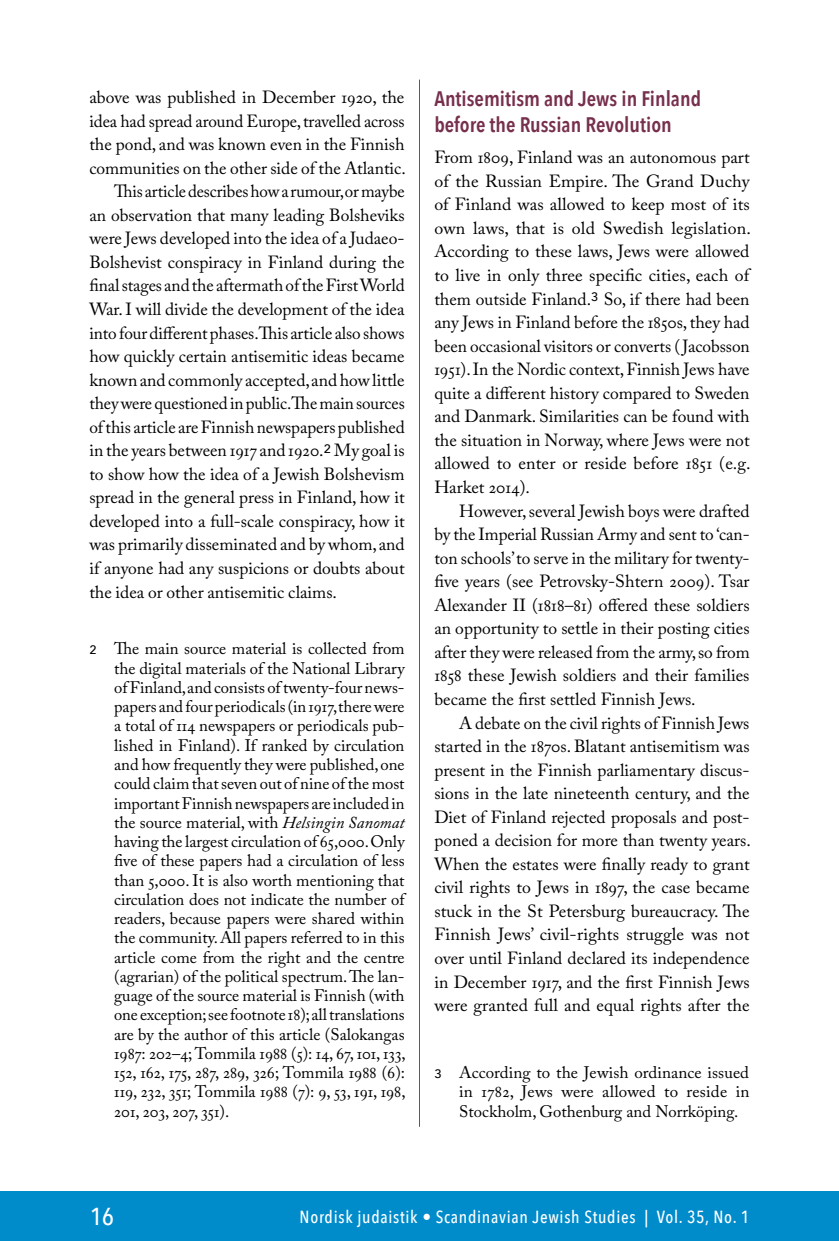
<style>
.page{position:relative;width:839px;height:1241px;background:#fff}
.page>*{position:absolute;margin:0;border:0;box-sizing:border-box;transform-origin:0 0}
.t1{font:500 24.5px "Avenir Next Condensed";color:#fff}
.t2{font:600 21px/26.2px "Avenir Next Condensed";color:#762f4c}
.t3{font:17.5px/23.6px "Adobe Caslon Pro";color:#000;text-align:justify}
.t4{font:500 17.5px "Avenir Next Condensed";letter-spacing:.04em;color:#fff}
.t5{font:16.62px/19.2px "Adobe Caslon Pro";color:#000;text-align:justify}
.s1{font-family:"Avenir Next";font-weight:500;font-size:12.25px}
.s2{font-style:italic}
</style>
<div class="page">
<hr style="left:419px;top:80px;width:1px;height:1046px;background:#4f529f">
<div style="left:0;top:1191px;width:838px;height:49px;background:#008bcb"></div>
<p class="t3" style="left:89px;top:85px;width:316px">above was published in December 1920, the</p>
<p class="t3" style="left:89px;top:109px;width:316px">idea had spread around Europe, travelled across</p>
<p class="t3" style="left:89px;top:132px;width:316px">the pond, and was known even in the Finnish</p>
<p class="t3" style="left:89px;top:156px;width:318px">communities on the other side of the Atlantic.</p>
<p class="t3" style="left:114px;top:179px;width:292px">This article describes how a rumour, or maybe</p>
<p class="t3" style="left:89px;top:203px;width:316px">an observation that many leading Bolsheviks</p>
<p class="t3" style="left:89px;top:226px;width:316px">were Jews developed into the idea of a Judaeo-</p>
<p class="t3" style="left:89px;top:250px;width:317px">Bolshevist conspiracy in Finland during the</p>
<p class="t3" style="left:89px;top:273px;width:317px">final stages and the aftermath of the First World</p>
<p class="t3" style="left:89px;top:297px;width:316px">War. I will divide the development of the idea</p>
<p class="t3" style="left:89px;top:320px;width:316px">into four different phases. This article also shows</p>
<p class="t3" style="left:89px;top:344px;width:317px">how quickly certain antisemitic ideas became</p>
<p class="t3" style="left:89px;top:368px;width:317px">known and commonly accepted, and how little</p>
<p class="t3" style="left:89px;top:391px;width:317px">they were questioned in public. The main sources</p>
<p class="t3" style="left:89px;top:415px;width:317px">of this article are Finnish newspapers published</p>
<p class="t3" style="left:89px;top:438px;width:316px">in the years between 1917 and 1920.<sup>2</sup> My goal is</p>
<p class="t3" style="left:89px;top:462px;width:316px">to show how the idea of a Jewish Bolshevism</p>
<p class="t3" style="left:89px;top:485px;width:317px">spread in the general press in Finland, how it</p>
<p class="t3" style="left:89px;top:509px;width:317px">developed into a full-scale conspiracy, how it</p>
<p class="t3" style="left:89px;top:532px;width:317px">was primarily disseminated and by whom, and</p>
<p class="t3" style="left:89px;top:556px;width:317px">if anyone had any suspicions or doubts about</p>
<p class="t3" style="left:89px;top:579px;width:249px">the idea or other antisemitic claims.</p>
<p class="t5" style="left:114px;top:639px;width:293px;text-indent:-25px"><span class="s1">2</span> The main source material is collected from the digital materials of the National Library of Finland, and consists of twenty-four news&shy;papers and four periodicals (in 1917, there were a total of 114 newspapers or periodicals pub&shy;lished in Finland). If ranked by circulation and how frequently they were published, one could claim that seven out of nine of the most important Finnish newspapers are included in the source material, with <span class="s2">Helsingin Sanomat </span>having the largest circulation of 65,000. Only five of these papers had a circulation of less than 5,000. It is also worth mentioning that circulation does not indicate the number of readers, because papers were shared within the community. All papers referred to in this article come from the right and the centre (agrarian) of the political spectrum. The lan&shy;guage of the source material is Finnish (with one exception; see footnote 18); all translations are by the author of this article (Salokangas 1987: 202–4; Tommila 1988 (5): 14, 67, 101, 133, 152, 162, 175, 287, 289, 326; Tommila 1988 (6):<br>119, 232, 351; Tommila 1988 (7): 9, 53, 191, 198, 201, 203, 207, 351).</p>
<p class="t2" style="left:434px;top:85px;width:268px">Antisemitism and Jews in Finland before the Russian Revolution</p>
<p class="t3" style="left:434px;top:145px;width:318px">From 1809, Finland was an autonomous part of the Russian Empire. The Grand Duchy of Finland was allowed to keep most of its own laws, that is old Swedish legislation.<br>According to these laws, Jews were allowed to live in only three specific cities, each of them outside Finland.<sup>3</sup> So, if there had been any Jews in Finland before the 1850s, they had been occasional visitors or converts ( Jacobsson 1951). In the Nordic context, Finnish Jews have quite a different history compared to Sweden and Danmark. Similarities can be found with the situation in Norway, where Jews were not allowed to enter or reside before 1851 (e.g.<br>Harket 2014).</p>
<p class="t3" style="left:434px;top:498px;width:317px;text-indent:25px">However, several Jewish boys were drafted by the Imperial Russian Army and sent to ‘can&shy;ton schools’ to serve in the military for twenty&shy;five years (see Petrovsky-Shtern 2009). Tsar Alexander II (1818–81) offered these soldiers an opportunity to settle in their posting cities after they were released from the army, so from 1858 these Jewish soldiers and their families became the first settled Finnish Jews.</p>
<p class="t3" style="left:434px;top:710px;width:318px;text-indent:25px">A debate on the civil rights of Finnish Jews started in the 1870s. Blatant antisemitism was present in the Finnish parliamentary discus&shy;sions in the late nineteenth century, and the Diet of Finland rejected proposals and post&shy;poned a decision for more than twenty years.<br>When the estates were finally ready to grant civil rights to Jews in 1897, the case became stuck in the St Petersburg bureaucracy. The Finnish Jews’ civil-rights struggle was not over until Finland declared its independence in December 1917, and the first Finnish Jews were granted full and equal rights after the</p>
<p class="t5" style="left:459px;top:1062px;width:292px;text-indent:-25px"><span class="s1">3</span> According to the Jewish ordinance issued in 1782, Jews were allowed to reside in Stockholm, Gothenburg and Norrköping.</p>
<h1 class="t1" style="left:90px;top:1201px;width:25px">16</h1>
<p class="t4" style="left:299px;top:1205px;width:451px">Nordisk judaistik • Scandinavian Jewish Studies | Vol. 35, No. 1</p>
</div>
